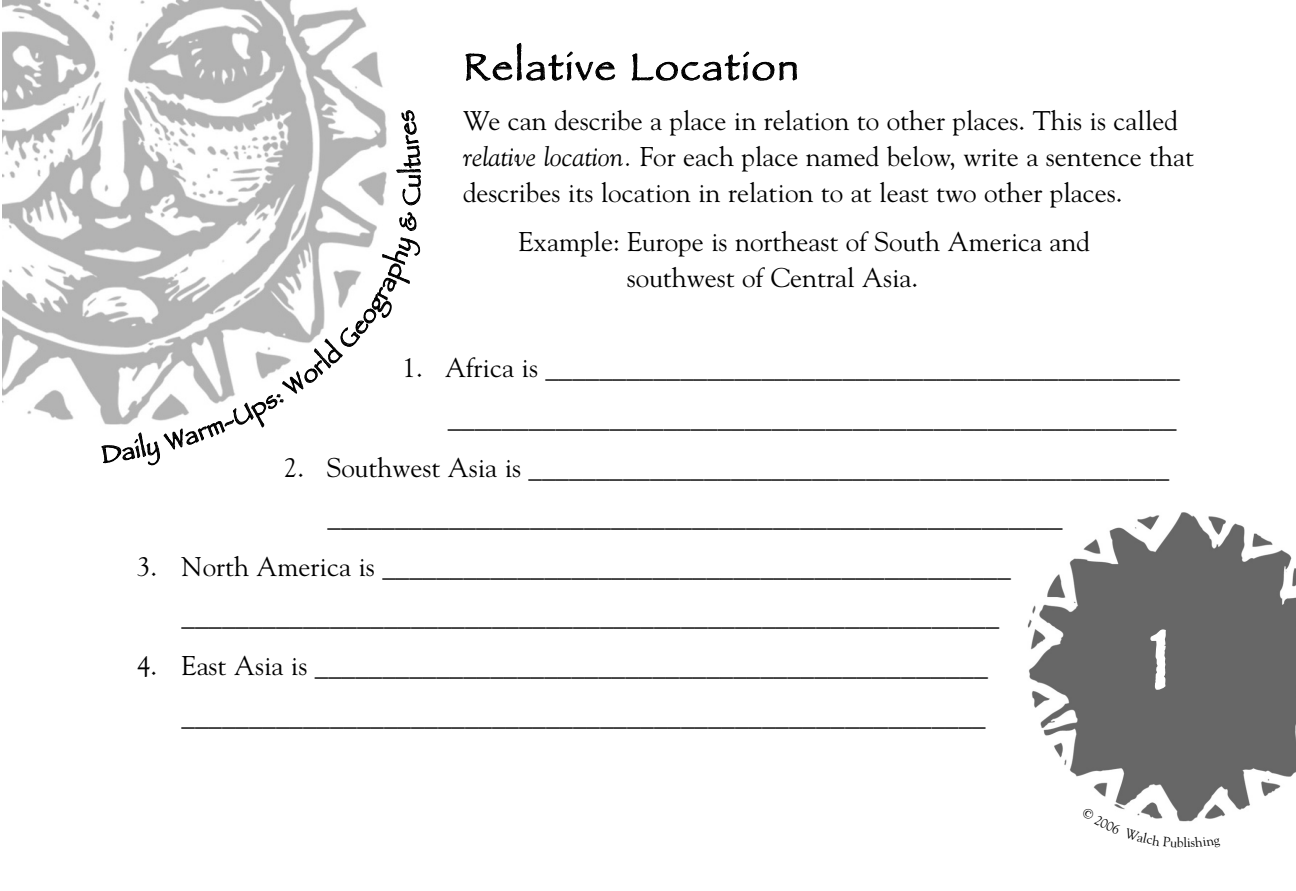
<style>
.page{position:relative;width:1296px;height:891px;background:#fff}
.page>*{position:absolute;margin:0;border:0;box-sizing:border-box;transform-origin:0 0}
.t1{font:88.65px "Papyrus";color:#fff}
.t2{font:38.25px "Papyrus";letter-spacing:.065em;color:#000}
.t3{font:27px/36px "Goudy";color:#000}
.s1{font-style:italic}
</style>
<div class="page">
<img style="left:1027px;top:512px;width:269px;height:305px">
<img style="left:3px;top:0;width:384px;height:420px">
<svg style="left:101px;top:237px;width:286px;height:188px"></svg>
<svg style="left:1082px;top:807px;width:139px;height:15px"></svg>
<h2 class="t2" style="left:464px;top:44px;width:336px">Relative Location</h2>
<p class="t3" style="left:463px;top:104px;width:733px">We can describe a place in relation to other places. This is called <span class="s1">relative location.</span> For each place named below, write a sentence that describes its location in relation to at least two other places.</p>
<p class="t3" style="left:627px;top:226px;width:465px;text-indent:-108px">Example: Europe is northeast of South America and southwest of Central Asia.</p>
<p class="t3" style="left:403px;top:345px;width:779px;line-height:49.5px;text-align:right">1. Africa is _______________________________________________ ______________________________________________________</p>
<p class="t3" style="left:328px;top:445px;width:843px;line-height:49.7px;text-indent:-44px">2. Southwest Asia is _______________________________________________ ______________________________________________________</p>
<p class="t3" style="left:182px;top:544px;width:831px;line-height:49.5px;text-indent:-45px">3. North America is ______________________________________________ ____________________________________________________________</p>
<p class="t3" style="left:137px;top:643px;width:852px;line-height:49.5px;text-align:right">4. East Asia is _________________________________________________ ___________________________________________________________</p>
<h1 class="t1" style="left:1149px;top:605px;width:24px">1</h1>
</div>
